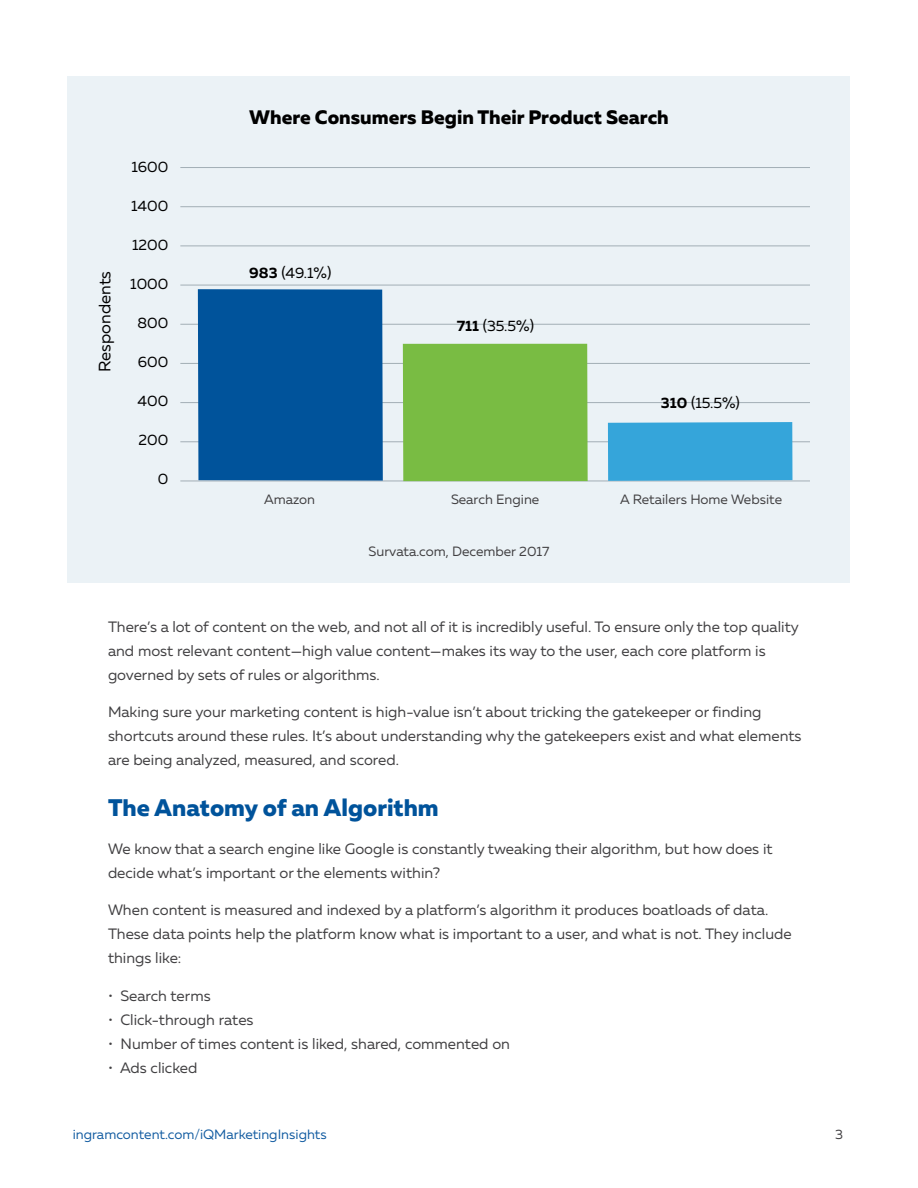
<style>
.page{position:relative;width:918px;height:1188px;background:#fff}
.page>*{position:absolute;margin:0;border:0;box-sizing:border-box;transform-origin:0 0}
.t1{font:800 24px "Muller";color:#00539b}
.t2{font:800 19.5px "Muller";color:#000}
.t3{font:16.5px "Muller";color:#000}
.t4{font:15px/24px "Muller";color:#414042}
.t5{font:15px "Muller";color:#000}
.t6{font:13.5px "Muller";color:#414042}
.t7{font:13.5px "Muller";color:#145da2}
.s1{font-weight:700}
</style>
<div class="page">
<div style="left:68px;top:76px;width:782px;height:507px;background:#ebf2f6"></div>
<hr style="left:180px;top:481px;width:630px;height:1px;background:#a2aeb5">
<hr style="left:180px;top:363px;width:630px;height:1px;background:#a2aeb5">
<hr style="left:180px;top:246px;width:630px;height:1px;background:#a2aeb5">
<hr style="left:180px;top:441px;width:630px;height:1px;background:#a2aeb5">
<hr style="left:180px;top:324px;width:630px;height:1px;background:#a2aeb5">
<hr style="left:180px;top:206px;width:630px;height:1px;background:#a2aeb5">
<hr style="left:180px;top:402px;width:630px;height:1px;background:#a2aeb5">
<hr style="left:180px;top:285px;width:630px;height:1px;background:#a2aeb5">
<hr style="left:180px;top:167px;width:630px;height:1px;background:#a2aeb5">
<div style="left:608px;top:422px;width:184px;height:59px;background:#35a5da"></div>
<div style="left:403px;top:344px;width:185px;height:137px;background:#79bc43"></div>
<div style="left:198px;top:289px;width:185px;height:192px;background:#00539b"></div>
<p class="t3" style="left:94px;top:372px;width:102px;rotate:-90deg">Respondents</p>
<p class="t5" style="left:132px;top:157px;width:38px">1600</p>
<p class="t5" style="left:131px;top:196px;width:39px">1400</p>
<p class="t5" style="left:132px;top:235px;width:38px">1200</p>
<p class="t5" style="left:130px;top:274px;width:40px">1000</p>
<p class="t5" style="left:138px;top:313px;width:32px">800</p>
<p class="t5" style="left:138px;top:352px;width:32px">600</p>
<p class="t5" style="left:138px;top:391px;width:32px">400</p>
<p class="t5" style="left:139px;top:431px;width:31px">200</p>
<p class="t5" style="left:158px;top:470px;width:12px">0</p>
<h2 class="t2" style="left:249px;top:105px;width:421px">Where Consumers Begin Their Product Search</h2>
<p class="t5" style="left:249px;top:263px;width:84px"><span class="s1">983</span> (49.1%)</p>
<p class="t5" style="left:457px;top:316px;width:79px"><span class="s1">711</span> (35.5%)</p>
<p class="t5" style="left:661px;top:394px;width:81px"><span class="s1">310</span> (15.5%)</p>
<p class="t6" style="left:264px;top:491px;width:53px">Amazon</p>
<p class="t6" style="left:451px;top:491px;width:90px">Search Engine</p>
<p class="t6" style="left:620px;top:491px;width:163px">A Retailers Home Website</p>
<p class="t6" style="left:369px;top:543px;width:182px">Survata.com, December 2017</p>
<p class="t4" style="left:108px;top:614px;width:692px">There’s a lot of content on the web, and not all of it is incredibly useful. To ensure only the top quality and most relevant content—high value content—makes its way to the user, each core platform is governed by sets of rules or algorithms.</p>
<p class="t4" style="left:108px;top:700px;width:695px">Making sure your marketing content is high-value isn’t about tricking the gatekeeper or finding shortcuts around these rules. It’s about understanding why the gatekeepers exist and what elements are being analyzed, measured, and scored.</p>
<h1 class="t1" style="left:108px;top:793px;width:332px">The Anatomy of an Algorithm</h1>
<p class="t4" style="left:108px;top:836px;width:666px">We know that a search engine like Google is constantly tweaking their algorithm, but how does it decide what’s important or the elements within?</p>
<p class="t4" style="left:108px;top:898px;width:685px">When content is measured and indexed by a platform’s algorithm it produces boatloads of data.<br>These data points help the platform know what is important to a user, and what is not. They include things like:</p>
<p class="t4" style="left:108px;top:983px;width:104px">• Search terms</p>
<p class="t4" style="left:108px;top:1007px;width:147px">• Click-through rates</p>
<p class="t4" style="left:108px;top:1031px;width:404px">• Number of times content is liked, shared, commented on</p>
<p class="t4" style="left:108px;top:1055px;width:91px">• Ads clicked</p>
<p class="t7" style="left:73px;top:1126px;width:256px">ingramcontent.com/iQMarketingInsights</p>
<p class="t6" style="left:835px;top:1126px;width:9px">3</p>
</div>
